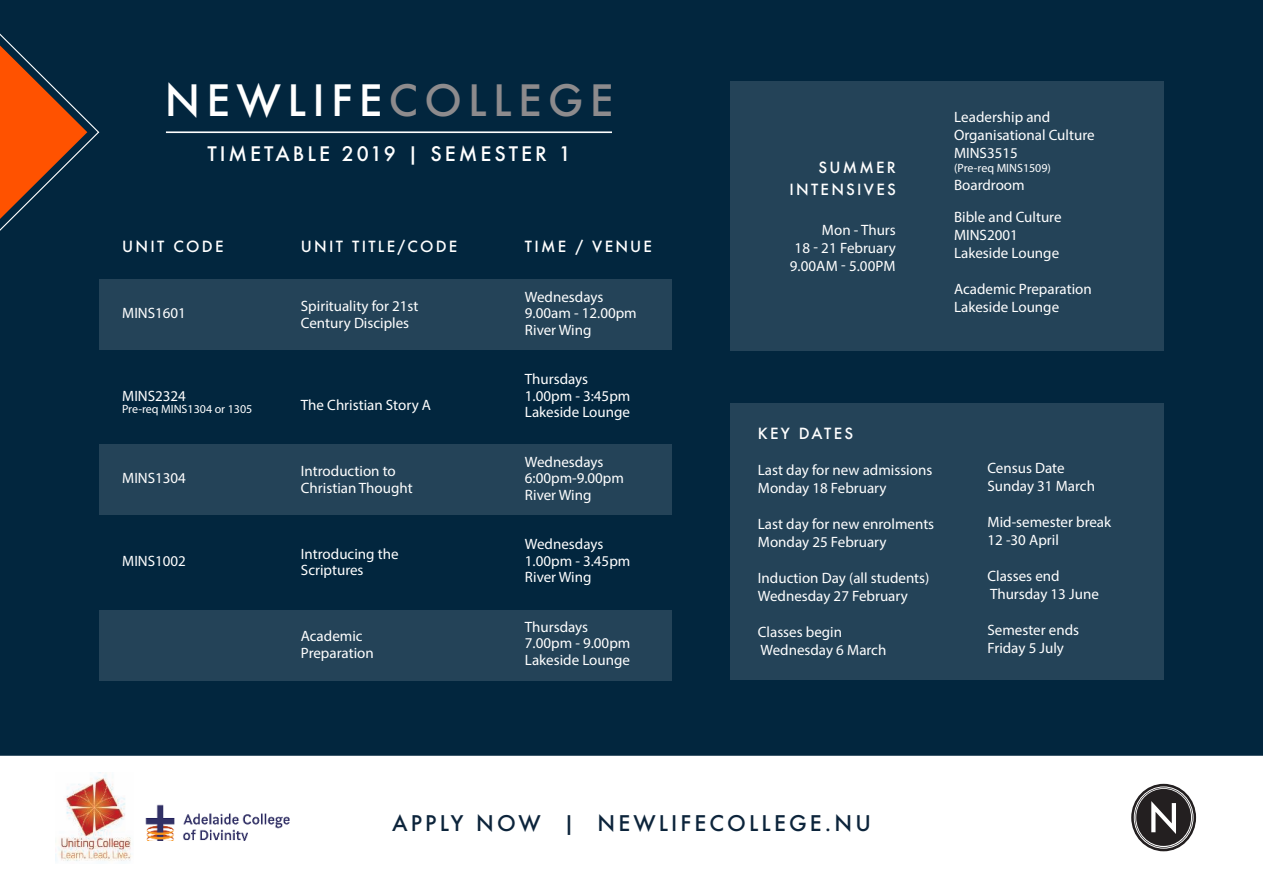
<style>
.page{position:relative;width:1263px;height:893px;background:#02263e}
.page>*{position:absolute;margin:0;border:0;box-sizing:border-box;transform-origin:0 0}
.t1{font:500 42px "Futura";letter-spacing:.15em;color:#fff}
.t2{font:500 21px "Futura";letter-spacing:.15em;color:#0c243b}
.t3{font:500 19.5px "Futura";letter-spacing:.15em;color:#fff}
.t4{font:15px/18px "Myriad Pro";color:#fff}
.t5{font:500 15px/21.6px "Futura";letter-spacing:.15em;color:#fff;text-align:right}
.t6{font:12px "Myriad Pro";color:#fff}
.s1{color:#8d8b8d}
</style>
<div class="page">
<div style="left:0;top:756px;width:1263px;height:137px;background:#fff"></div>
<img style="left:55px;top:773px;width:79px;height:90px">
<img style="left:146px;top:804px;width:144px;height:37px">
<svg style="left:0;top:33px;width:100px;height:198px"></svg>
<hr style="left:166px;top:131px;width:446px;height:2px;background:#fff">
<div style="left:99px;top:279px;width:573px;height:71px;background:#244358"></div>
<div style="left:99px;top:444px;width:573px;height:71px;background:#244358"></div>
<div style="left:99px;top:610px;width:573px;height:70px;background:#244358"></div>
<svg style="left:1131px;top:784px;width:65px;height:67px;background:#747272"></svg>
<div style="left:730px;top:403px;width:434px;height:277px;background:#244358"></div>
<div style="left:730px;top:81px;width:434px;height:270px;background:#244358"></div>
<h1 class="t1" style="left:165px;top:81px;width:450px">NEWLIFE<span class="s1">COLLEGE</span></h1>
<p class="t4" style="left:954px;top:109px;width:142px">Leadership and<br>Organisational Culture<br>MINS3515</p>
<h3 class="t3" style="left:207px;top:145px;width:365px">TIMETABLE 2019 | SEMESTER 1</h3>
<p class="t5" style="left:789px;top:158px;width:108px">SUMMER<br>INTENSIVES</p>
<p class="t4" style="left:790px;top:222px;width:107px;text-align:right">Mon - Thurs<br>18 - 21 February<br>9.00AM - 5.00PM</p>
<p class="t6" style="left:954px;top:164px;width:98px">(Pre-req MINS1509)</p>
<p class="t4" style="left:954px;top:178px;width:72px">Boardroom</p>
<p class="t4" style="left:954px;top:209px;width:109px">Bible and Culture<br>MINS2001<br>Lakeside Lounge</p>
<p class="t4" style="left:954px;top:281px;width:139px">Academic Preparation</p>
<p class="t5" style="left:301px;top:237px;width:158px">UNIT TITLE/CODE</p>
<p class="t5" style="left:525px;top:237px;width:129px">TIME / VENUE</p>
<p class="t4" style="left:525px;top:290px;width:113px;line-height:16.5px">Wednesdays<br>9.00am - 12.00pm<br>River Wing</p>
<p class="t4" style="left:525px;top:372px;width:107px;line-height:16.5px">Thursdays<br>1.00pm - 3:45pm<br>Lakeside Lounge</p>
<p class="t4" style="left:525px;top:455px;width:101px;line-height:16.5px">Wednesdays<br>6:00pm-9.00pm<br>River Wing</p>
<p class="t4" style="left:525px;top:537px;width:107px;line-height:16.5px">Wednesdays<br>1.00pm - 3.45pm<br>River Wing</p>
<p class="t4" style="left:525px;top:620px;width:107px;line-height:16.5px">Thursdays<br>7.00pm - 9.00pm<br>Lakeside Lounge</p>
<p class="t5" style="left:122px;top:237px;width:103px">UNIT CODE</p>
<p class="t4" style="left:301px;top:299px;width:119px">Spirituality for 21st</p>
<p class="t4" style="left:954px;top:299px;width:107px">Lakeside Lounge</p>
<p class="t4" style="left:301px;top:315px;width:110px">Century Disciples</p>
<p class="t4" style="left:122px;top:306px;width:65px">MINS1601</p>
<p class="t4" style="left:122px;top:388px;width:65px">MINS2324</p>
<p class="t4" style="left:301px;top:398px;width:132px">The Christian Story A</p>
<p class="t6" style="left:122px;top:404px;width:132px">Pre-req MINS1304 or 1305</p>
<p class="t5" style="left:758px;top:423px;width:97px">KEY DATES</p>
<p class="t4" style="left:758px;top:462px;width:176px">Last day for new admissions<br>Monday 18 February</p>
<p class="t4" style="left:758px;top:516px;width:178px">Last day for new enrolments<br>Monday 25 February</p>
<p class="t4" style="left:758px;top:570px;width:173px">Induction Day (all students)<br>Wednesday 27 February</p>
<p class="t4" style="left:758px;top:624px;width:130px">Classes begin<br>Wednesday 6 March</p>
<p class="t4" style="left:987px;top:460px;width:109px">Census Date<br>Sunday 31 March</p>
<p class="t4" style="left:987px;top:514px;width:125px">Mid-semester break<br>12 -30 April</p>
<p class="t4" style="left:987px;top:568px;width:113px">Classes end<br>Thursday 13 June</p>
<p class="t4" style="left:987px;top:622px;width:93px">Semester ends<br>Friday 5 July</p>
<p class="t4" style="left:301px;top:464px;width:113px;line-height:16.5px">Introduction to<br>Christian Thought</p>
<p class="t4" style="left:122px;top:471px;width:65px">MINS1304</p>
<p class="t4" style="left:301px;top:547px;width:99px;line-height:16.5px">Introducing the<br>Scriptures</p>
<p class="t4" style="left:122px;top:553px;width:65px">MINS1002</p>
<p class="t4" style="left:301px;top:629px;width:74px;line-height:16.5px">Academic<br>Preparation</p>
<h2 class="t2" style="left:392px;top:813px;width:480px">APPLY NOW | NEWLIFECOLLEGE.NU</h2>
</div>
